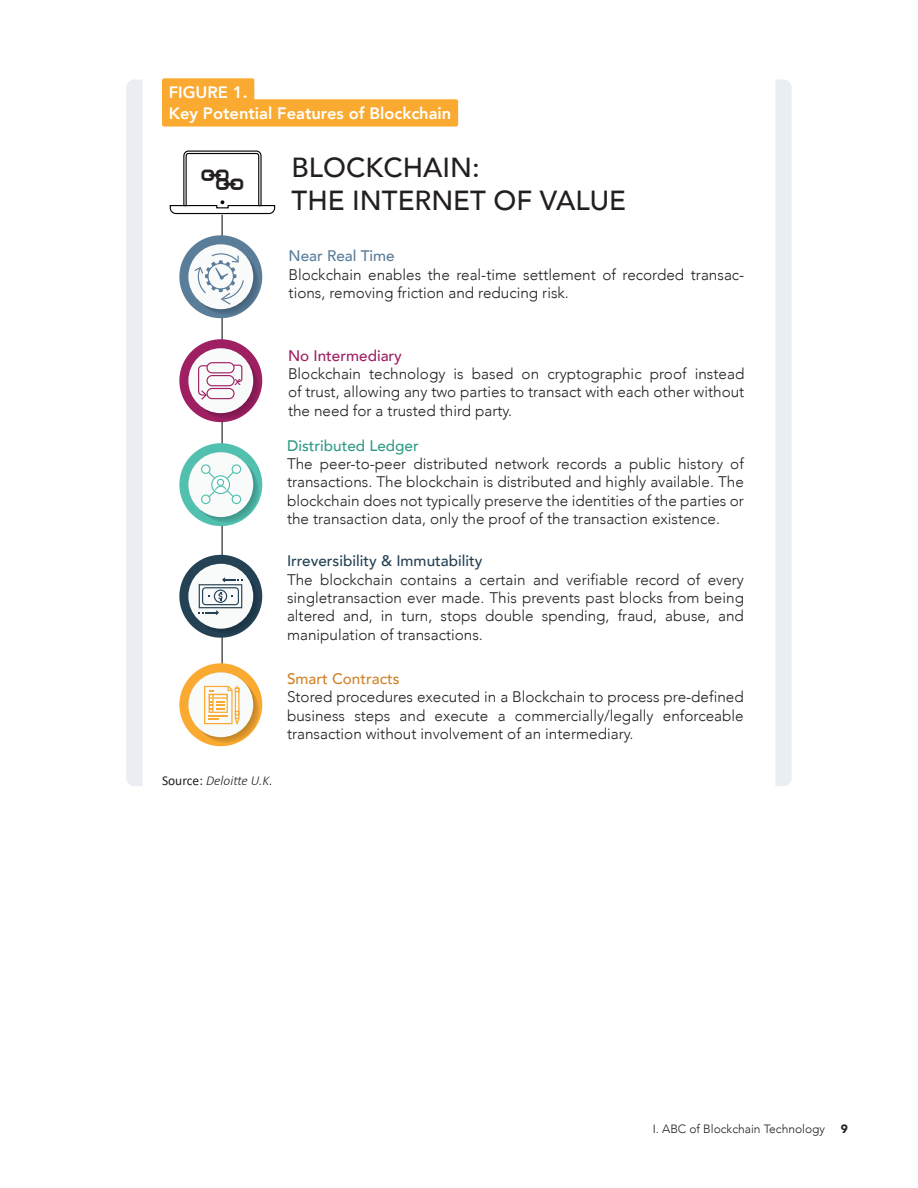
<style>
.page{position:relative;width:918px;height:1188px;background:#fff}
.page>*{position:absolute;margin:0;border:0;box-sizing:border-box;transform-origin:0 0}
.t1{font:500 27.6px/33px "Avenir";color:#231f20}
.t2{font:800 16.5px/21px "Avenir";color:#fff}
.t3{font:300 15.3px/18.3px "Avenir";color:#231f20;text-align:justify}
.t4{font:500 15.3px "Avenir";color:#244254}
.t5{font:500 15.3px "Avenir";color:#319b87}
.t6{font:500 15.3px "Avenir";color:#9e2063}
.t7{font:500 15.3px "Avenir";color:#d1832b}
.t8{font:500 15.3px "Avenir";color:#5a7d9a}
.t9{font:italic 300 13.5px "Calibri";color:#231f20}
.t10{font:300 12px "Avenir";color:#231f20}
.t11{font:900 12px "Avenir";color:#231f20}
.t12{font:700 9.15px "Corbel";color:#9e2063;scale:1.09 1}
.s1{font-weight:400;font-style:normal}
</style>
<div class="page">
<div style="left:162px;top:78px;width:92px;height:28px;background:#faaa31;border-radius:2px"></div>
<div style="left:162px;top:99px;width:296px;height:28px;background:#faaa31;border-radius:2px"></div>
<hr style="left:222px;top:215px;width:1px;height:490px;background:#231f20">
<div style="left:179px;top:235px;width:83px;height:83px;background:#5a7d9a;border-radius:50%"></div>
<svg style="left:188px;top:244px;width:71px;height:71px"></svg>
<div style="left:179px;top:339px;width:83px;height:83px;background:#9e2063;border-radius:50%"></div>
<svg style="left:188px;top:348px;width:71px;height:71px"></svg>
<div style="left:179px;top:443px;width:83px;height:83px;background:#51c0af;border-radius:50%"></div>
<svg style="left:188px;top:452px;width:71px;height:71px"></svg>
<div style="left:179px;top:555px;width:83px;height:83px;background:#244254;border-radius:50%"></div>
<svg style="left:188px;top:564px;width:71px;height:71px"></svg>
<div style="left:179px;top:663px;width:83px;height:83px;background:#faaa31;border-radius:50%"></div>
<svg style="left:188px;top:672px;width:71px;height:71px"></svg>
<div style="left:776px;top:80px;width:16px;height:706px;background:#eaedf1"></div>
<div style="left:126px;top:80px;width:16px;height:706px;background:#eaedf1"></div>
<svg style="left:170px;top:150px;width:106px;height:65px"></svg>
<p class="t2" style="left:169px;top:81px;width:284px">FIGURE 1.<br>Key Potential Features of Blockchain</p>
<h1 class="t1" style="left:292px;top:150px;width:336px">BLOCKCHAIN:<br>THE INTERNET OF VALUE</h1>
<p class="t8" style="left:289px;top:243px;width:108px">Near Real Time</p>
<p class="t3" style="left:289px;top:265px;width:457px">Blockchain enables the real-time settlement of recorded transac&shy;tions, removing friction and reducing risk.</p>
<p class="t12" style="left:235px;top:376px;width:7px">X</p>
<p class="t9" style="left:162px;top:772px;width:112px"><span class="s1">Source:</span> Deloitte U.K.</p>
<p class="t6" style="left:288px;top:342px;width:115px">No Intermediary</p>
<p class="t3" style="left:288px;top:364px;width:458px">Blockchain technology is based on cryptographic proof instead of trust, allowing any two parties to transact with each other without the need for a trusted third party.</p>
<p class="t5" style="left:287px;top:432px;width:133px">Distributed Ledger</p>
<p class="t3" style="left:287px;top:455px;width:458px">The peer-to-peer distributed network records a public history of transactions. The blockchain is distributed and highly available. The blockchain does not typically preserve the identities of the parties or the transaction data, only the proof of the transaction existence.</p>
<p class="t4" style="left:287px;top:548px;width:197px">Irreversibility &amp; Immutability</p>
<p class="t3" style="left:287px;top:570px;width:458px">The blockchain contains a certain and verifiable record of every singletransaction ever made. This prevents past blocks from being altered and, in turn, stops double spending, fraud, abuse, and manipulation of transactions.</p>
<p class="t7" style="left:287px;top:665px;width:114px">Smart Contracts</p>
<p class="t3" style="left:287px;top:688px;width:458px">Stored procedures executed in a Blockchain to process pre-defined business steps and execute a commercially/legally enforceable transaction without involvement of an intermediary.</p>
<p class="t10" style="left:653px;top:1121px;width:174px">I. ABC of Blockchain Technology</p>
<p class="t11" style="left:841px;top:1118px;width:9px">9</p>
</div>
